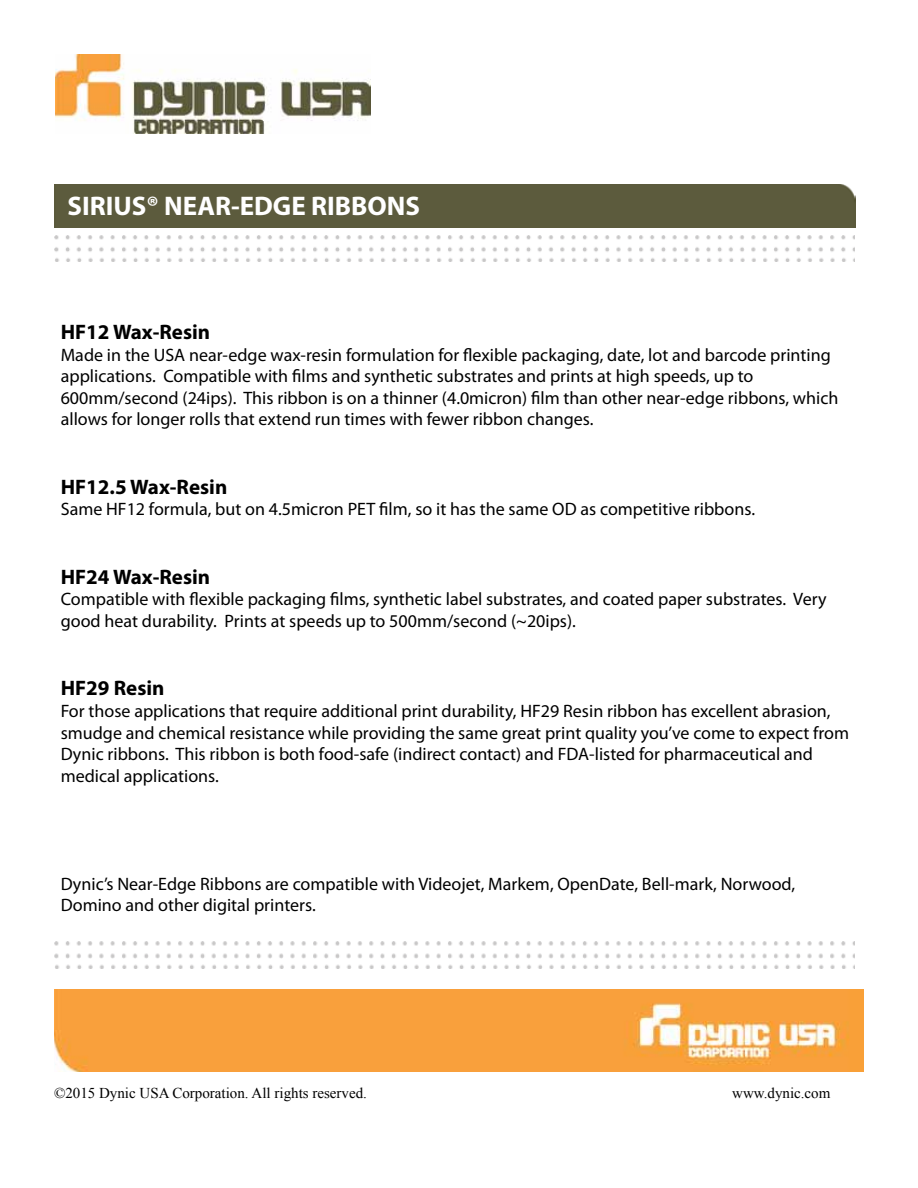
<style>
.page{position:relative;width:918px;height:1188px;background:#fff}
.page>*{position:absolute;margin:0;border:0;box-sizing:border-box;transform-origin:0 0}
.t1{font:700 27px "Myriad Pro";color:#fff}
.t2{font:700 21px "Myriad Pro";color:#000}
.t3{font:18px/21.6px "Myriad Pro";color:#000}
.t4{font:15px "Times New Roman";color:#000}
</style>
<div class="page">
<img style="left:55px;top:54px;width:315px;height:80px">
<div style="left:54px;top:185px;width:801px;height:43px;background:#5c5b3d"></div>
<img style="left:54px;top:235px;width:801px;height:26px">
<img style="left:54px;top:942px;width:801px;height:26px">
<img style="left:54px;top:989px;width:810px;height:82px">
<h1 class="t1" style="left:68px;top:188px;width:354px">SIRIUS® NEAR-EDGE RIBBONS</h1>
<p class="t2" style="left:61px;top:318px;width:151px">HF12 Wax-Resin</p>
<p class="t3" style="left:61px;top:343px;width:779px">Made in the USA near-edge wax-resin formulation for flexible packaging, date, lot and barcode printing applications. Compatible with films and synthetic substrates and prints at high speeds, up to 600mm/second (24ips). This ribbon is on a thinner (4.0micron) film than other near-edge ribbons, which allows for longer rolls that extend run times with fewer ribbon changes.</p>
<p class="t2" style="left:61px;top:473px;width:168px">HF12.5 Wax-Resin</p>
<p class="t3" style="left:61px;top:498px;width:696px">Same HF12 formula, but on 4.5micron PET film, so it has the same OD as competitive ribbons.</p>
<p class="t2" style="left:61px;top:563px;width:151px">HF24 Wax-Resin</p>
<p class="t3" style="left:61px;top:588px;width:767px">Compatible with flexible packaging films, synthetic label substrates, and coated paper substrates. Very good heat durability. Prints at speeds up to 500mm/second (~20ips).</p>
<p class="t2" style="left:61px;top:675px;width:105px">HF29 Resin</p>
<p class="t3" style="left:61px;top:700px;width:790px">For those applications that require additional print durability, HF29 Resin ribbon has excellent abrasion, smudge and chemical resistance while providing the same great print quality you’ve come to expect from Dynic ribbons. This ribbon is both food-safe (indirect contact) and FDA-listed for pharmaceutical and medical applications.</p>
<p class="t3" style="left:61px;top:873px;width:736px">Dynic’s Near-Edge Ribbons are compatible with Videojet, Markem, OpenDate, Bell-mark, Norwood,<br>Domino and other digital printers.</p>
<p class="t4" style="left:54px;top:1083px;width:315px">©2015 Dynic USA Corporation. All rights reserved.</p>
<p class="t4" style="left:732px;top:1083px;width:100px">www.dynic.com</p>
</div>
